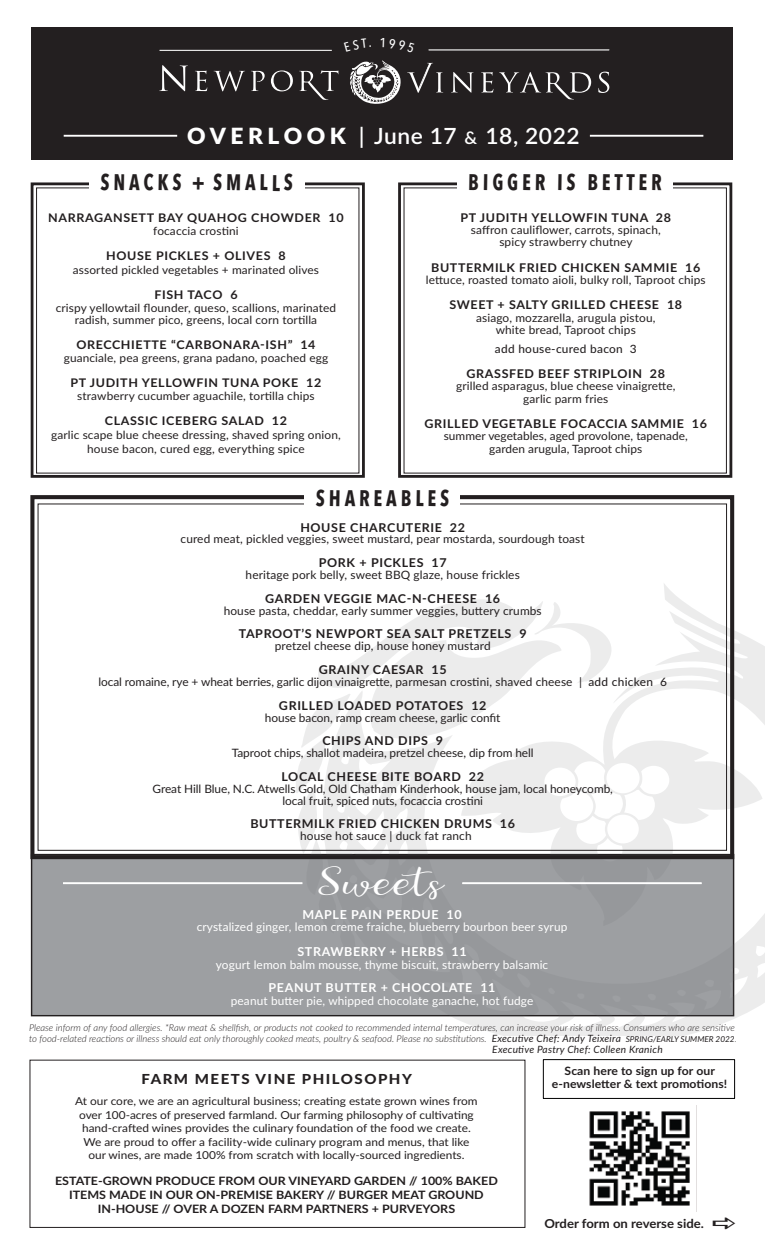
<style>
.page{position:relative;width:765px;height:1260px;background:#fff}
.page>*{position:absolute;margin:0;border:0;box-sizing:border-box;transform-origin:0 0}
.t1{font:32px "Sanies Script";letter-spacing:.01em;color:#fff;scale:1.48 1}
.t2{font:700 22.62px "Avenir Next Condensed";color:#231f20;scale:.86 1}
.t3{font:600 22.38px "Lato";letter-spacing:.025em;color:#fff}
.t4{font:800 13.88px "Lato";letter-spacing:.1em;color:#231f20;scale:1.08 1}
.t5{font:700 12.38px "Lato";color:#231f20;scale:1.06 1}
.t6{font:700 12.25px "Lato";letter-spacing:.05em;color:#fff}
.t7{font:700 12.12px "Lato";letter-spacing:.05em;color:#231f20}
.t8{font:700 12px "Lato";letter-spacing:.05em;color:#231f20;scale:1.04 1}
.t9{font:700 11.88px "Lato";letter-spacing:.05em;color:#231f20;scale:1.05 1}
.t10{font:11.62px "Lato";letter-spacing:.01em;color:#fff}
.t11{font:11.5px/11.9px "Lato";letter-spacing:-.005em;color:#231f20;text-align:center}
.t12{font:700 11.5px/14.1px "Lato";color:#231f20;text-align:center;scale:1.08 1}
.t13{font:700 11.5px/13px "Lato";color:#231f20;text-align:center;scale:1.06 1}
.t14{font:11.38px/12.5px "Lato";letter-spacing:.01em;color:#231f20;text-align:center;scale:1.04 1}
.t15{font:500 11.38px "Lato";letter-spacing:.025em;color:#231f20;scale:1.04 1}
.t16{font:11.25px/12.5px "Lato";letter-spacing:.01em;color:#231f20;text-align:center;scale:1.05 1}
.t17{font:11px/13.5px "Lato";color:#231f20;text-align:center;scale:1.08 1}
.t18{font:italic 10px "Lato";letter-spacing:.025em;color:#231f20}
.t19{font:italic 300 9.38px/11.2px "Lato";color:#231f20}
.s1{font-weight:900}
.s2{font-size:17.38px}
.s3{font-weight:500}
.s4{font-weight:400;font-size:10px}
.s5{font-weight:400;font-size:8.12px}
.s6{font-size:8.12px}
</style>
<div class="page">
<div style="left:31px;top:854px;width:703px;height:162px;background:#9d9fa2;border:1px solid #231f20"></div>
<div style="left:31px;top:27px;width:702px;height:133px;background:#231f20"></div>
<svg style="left:296px;top:582px;width:469px;height:453px"></svg>
<hr style="left:160px;top:50px;width:172px;height:1px;background:#fff">
<hr style="left:429px;top:50px;width:180px;height:1px;background:#fff">
<svg style="left:350px;top:60px;width:51px;height:44px"></svg>
<svg style="left:159px;top:65px;width:29px;height:26px"></svg>
<svg style="left:195px;top:71px;width:12px;height:20px"></svg>
<svg style="left:214px;top:71px;width:31px;height:20px"></svg>
<svg style="left:251px;top:71px;width:14px;height:20px"></svg>
<svg style="left:271px;top:70px;width:22px;height:21px"></svg>
<svg style="left:299px;top:70px;width:39px;height:30px"></svg>
<svg style="left:451px;top:72px;width:23px;height:21px"></svg>
<svg style="left:481px;top:72px;width:12px;height:21px"></svg>
<svg style="left:499px;top:72px;width:92px;height:27px"></svg>
<svg style="left:598px;top:72px;width:11px;height:21px"></svg>
<svg style="left:407px;top:63px;width:36px;height:30px"></svg>
<img style="left:589px;top:1111px;width:101px;height:95px">
<div style="left:29px;top:1060px;width:496px;height:168px;border:1px solid #231f20"></div>
<div style="left:543px;top:1059px;width:192px;height:40px;border:1px solid #000"></div>
<div style="left:590px;top:135px;width:113px;height:2px;border:1px solid #fff"></div>
<div style="left:64px;top:135px;width:113px;height:2px;border:1px solid #fff"></div>
<div style="left:31px;top:182px;width:334px;height:296px;border:3px solid #231f20"></div>
<div style="left:89px;top:161px;width:216px;height:41px;background:#fff"></div>
<div style="left:398px;top:182px;width:334px;height:296px;border:3px solid #231f20"></div>
<div style="left:457px;top:161px;width:216px;height:41px;background:#fff"></div>
<div style="left:30px;top:495px;width:704px;height:364px;border:4px solid #231f20"></div>
<div style="left:305px;top:485px;width:155px;height:31px;background:#fff"></div>
<hr style="left:63px;top:883px;width:239px;height:1px;background:#fff">
<hr style="left:463px;top:883px;width:238px;height:1px;background:#fff">
<h3 class="t3" style="left:187px;top:120px;width:394px"><span class="s1">OVERLOOK</span> | June 17 <span class="s2">&amp;</span> 18, 2022</h3>
<h2 class="t2" style="left:101px;top:167px;width:225px;rotate:1deg">SNACKS + SMALLS</h2>
<p class="t9" style="left:48px;top:208px;width:283px">NARRAGANSETT BAY QUAHOG CHOWDER 10</p>
<p class="t16" style="left:153px;top:224px;width:83px">focaccia crostini</p>
<p class="t9" style="left:106px;top:247px;width:172px">HOUSE PICKLES + OLIVES 8</p>
<p class="t16" style="left:73px;top:263px;width:236px">assorted pickled vegetables + marinated olives</p>
<p class="t9" style="left:154px;top:286px;width:81px">FISH TACO 6</p>
<p class="t16" style="left:56px;top:301px;width:269px">crispy yellowtail flounder, queso, scallions, marinated radish, summer pico, greens, local corn tortilla</p>
<p class="t9" style="left:76px;top:336px;width:229px">ORECCHIETTE “CARBONARA-ISH” 14</p>
<p class="t16" style="left:64px;top:351px;width:253px">guanciale, pea greens, grana padano, poached egg</p>
<p class="t9" style="left:71px;top:373px;width:240px">PT JUDITH YELLOWFIN TUNA POKE 12</p>
<p class="t16" style="left:77px;top:389px;width:228px">strawberry cucumber aguachile, tortilla chips</p>
<p class="t9" style="left:105px;top:412px;width:175px">CLASSIC ICEBERG SALAD 12</p>
<p class="t16" style="left:51px;top:428px;width:277px;line-height:13.8px">garlic scape blue cheese dressing, shaved spring onion, house bacon, cured egg, everything spice</p>
<h2 class="t2" style="left:469px;top:167px;width:226px;rotate:1deg">BIGGER IS BETTER</h2>
<p class="t8" style="left:461px;top:208px;width:204px">PT JUDITH YELLOWFIN TUNA 28</p>
<p class="t14" style="left:471px;top:223px;width:184px">saffron cauliflower, carrots, spinach, spicy strawberry chutney</p>
<p class="t8" style="left:431px;top:258px;width:260px">BUTTERMILK FRIED CHICKEN SAMMIE 16</p>
<p class="t14" style="left:426px;top:273px;width:271px">lettuce, roasted tomato aioli, bulky roll, Taproot chips</p>
<p class="t8" style="left:449px;top:296px;width:225px">SWEET + SALTY GRILLED CHEESE 18</p>
<p class="t14" style="left:476px;top:311px;width:174px">asiago, mozzarella, arugula pistou, white bread, Taproot chips</p>
<p class="t15" style="left:495px;top:340px;width:138px">add house-cured bacon 3</p>
<p class="t8" style="left:467px;top:365px;width:192px">GRASSFED BEEF STRIPLOIN 28</p>
<p class="t14" style="left:456px;top:379px;width:213px">grilled asparagus, blue cheese vinaigrette, garlic parm fries</p>
<p class="t8" style="left:425px;top:415px;width:273px">GRILLED VEGETABLE FOCACCIA SAMMIE 16</p>
<p class="t14" style="left:444px;top:429px;width:236px">summer vegetables, aged provolone, tapenade, garden arugula, Taproot chips</p>
<h2 class="t2" style="left:316px;top:483px;width:156px;rotate:1deg">SHAREABLES</h2>
<p class="t7" style="left:300px;top:518px;width:166px">HOUSE CHARCUTERIE 22</p>
<p class="t11" style="left:181px;top:533px;width:406px">cured meat, pickled veggies, sweet mustard, pear mostarda, sourdough toast</p>
<p class="t7" style="left:319px;top:554px;width:129px">PORK + PICKLES 17</p>
<p class="t11" style="left:246px;top:569px;width:276px">heritage pork belly, sweet BBQ glaze, house frickles</p>
<p class="t7" style="left:265px;top:590px;width:236px">GARDEN VEGGIE MAC-N-CHEESE 16</p>
<p class="t11" style="left:224px;top:604px;width:320px">house pasta, cheddar, early summer veggies, buttery crumbs</p>
<p class="t7" style="left:239px;top:625px;width:289px">TAPROOT’S NEWPORT SEA SALT PRETZELS 9</p>
<p class="t11" style="left:275px;top:640px;width:218px">pretzel cheese dip, house honey mustard</p>
<p class="t7" style="left:319px;top:661px;width:129px">GRAINY CAESAR 15</p>
<p class="t11" style="left:98px;top:675px;width:570px">local romaine, rye + wheat berries, garlic dijon vinaigrette, parmesan crostini, shaved cheese | <span class="s3">add chicken 6</span></p>
<p class="t7" style="left:279px;top:696px;width:209px">GRILLED LOADED POTATOES 12</p>
<p class="t11" style="left:265px;top:711px;width:237px">house bacon, ramp cream cheese, garlic confit</p>
<p class="t7" style="left:322px;top:732px;width:122px">CHIPS AND DIPS 9</p>
<p class="t11" style="left:232px;top:747px;width:303px">Taproot chips, shallot madeira, pretzel cheese, dip from hell</p>
<p class="t7" style="left:282px;top:768px;width:204px">LOCAL CHEESE BITE BOARD 22</p>
<p class="t11" style="left:152px;top:782px;width:462px">Great Hill Blue, N.C. Atwells Gold, Old Chatham Kinderhook, house jam, local honeycomb, local fruit, spiced nuts, focaccia crostini</p>
<p class="t7" style="left:250px;top:815px;width:266px">BUTTERMILK FRIED CHICKEN DRUMS 16</p>
<p class="t11" style="left:300px;top:830px;width:173px">house hot sauce | duck fat ranch</p>
<h1 class="t1" style="left:320px;top:865px;width:86px">Sweets</h1>
<p class="t6" style="left:303px;top:905px;width:161px">MAPLE PAIN PERDUE 10</p>
<p class="t10" style="left:197px;top:918px;width:372px">crystalized ginger, lemon creme fraiche, blueberry bourbon beer syrup</p>
<p class="t6" style="left:297px;top:943px;width:171px">STRAWBERRY + HERBS 11</p>
<p class="t10" style="left:216px;top:956px;width:334px">yogurt lemon balm mousse, thyme biscuit, strawberry balsamic</p>
<p class="t6" style="left:269px;top:979px;width:228px">PEANUT BUTTER + CHOCOLATE 11</p>
<p class="t10" style="left:231px;top:992px;width:304px">peanut butter pie, whipped chocolate ganache, hot fudge</p>
<p class="t19" style="left:29px;top:1021px;width:709px">Please inform of any food allergies. *Raw meat &amp; shellfish, or products not cooked to recommended internal temperatures, can increase your risk of illness. Consumers who are sensitive to food-related reactions or illness should eat only thoroughly cooked meats, poultry &amp; seafood. Please no substitutions. <span class="s4">Executive Chef: Andy Teixeira</span> <span class="s5">SPRING/EARLY SUMMER 2022</span><span class="s6">.</span></p>
<p class="t18" style="left:492px;top:1043px;width:172px">Executive Pastry Chef: Colleen Kranich</p>
<p class="t4" style="left:142px;top:1069px;width:252px">FARM MEETS VINE PHILOSOPHY</p>
<p class="t17" style="left:75px;top:1094px;width:374px">At our core, we are an agricultural business; creating estate grown wines from over 100-acres of preserved farmland. Our farming philosophy of cultivating hand-crafted wines provides the culinary foundation of the food we create.<br>We are proud to offer a facility-wide culinary program and menus, that like our wines, are made 100% from scratch with locally-sourced ingredients.</p>
<p class="t12" style="left:55px;top:1173px;width:412px">ESTATE-GROWN PRODUCE FROM OUR VINEYARD GARDEN // 100% BAKED<br>ITEMS MADE IN OUR ON-PREMISE BAKERY // BURGER MEAT GROUND<br>IN-HOUSE // OVER A DOZEN FARM PARTNERS + PURVEYORS</p>
<p class="t13" style="left:552px;top:1064px;width:167px">Scan here to sign up for our e-newsletter &amp; text promotions!</p>
<p class="t5" style="left:544px;top:1214px;width:152px">Order form on reverse side.</p>
</div>
